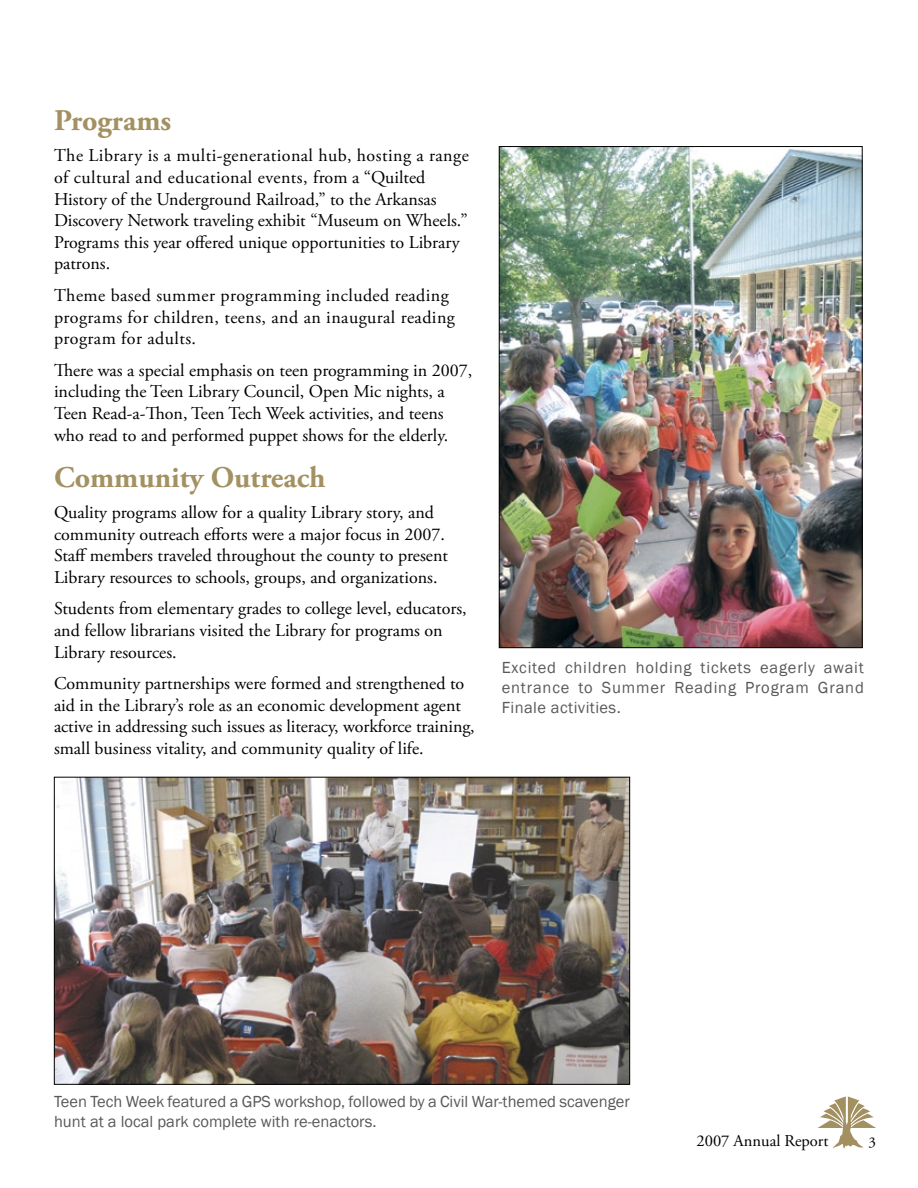
<style>
.page{position:relative;width:918px;height:1188px;background:#fff}
.page>*{position:absolute;margin:0;border:0;box-sizing:border-box;transform-origin:0 0}
.t1{font:700 30px "Adobe Garamond Pro";color:#a39161}
.t2{font:18px/21.6px "Adobe Garamond Pro";color:#000}
.t3{font:18px/21.6px "Adobe Garamond Pro";letter-spacing:.025em;color:#000}
.t4{font:16.5px/19.8px "Franklin Gothic";color:#58595b}
.t5{font:16.5px "Adobe Garamond Pro";color:#000}
.t6{font:15px "Adobe Garamond Pro";color:#000}
</style>
<div class="page">
<svg style="left:818px;top:1096px;width:58px;height:53px"></svg>
<img style="left:56px;top:779px;width:572px;height:304px">
<img style="left:501px;top:148px;width:360px;height:498px">
<h1 class="t1" style="left:54px;top:103px;width:119px">Programs</h1>
<p class="t2" style="left:54px;top:145px;width:416px">The Library is a multi-generational hub, hosting a range of cultural and educational events, from a “Quilted History of the Underground Railroad,” to the Arkansas Discovery Network traveling exhibit “Museum on Wheels.” Programs this year offered unique opportunities to Library patrons.</p>
<p class="t3" style="left:54px;top:285px;width:402px">Theme based summer programming included reading programs for children, teens, and an inaugural reading program for adults.</p>
<p class="t2" style="left:54px;top:360px;width:420px">There was a special emphasis on teen programming in 2007, including the Teen Library Council, Open Mic nights, a Teen Read-a-Thon, Teen Tech Week activities, and teens who read to and performed puppet shows for the elderly.</p>
<h1 class="t1" style="left:54px;top:460px;width:273px">Community Outreach</h1>
<p class="t2" style="left:54px;top:502px;width:396px">Quality programs allow for a quality Library story, and community outreach efforts were a major focus in 2007.<br>Staff members traveled throughout the county to present Library resources to schools, groups, and organizations.</p>
<p class="t2" style="left:54px;top:599px;width:414px">Students from elementary grades to college level, educators, and fellow librarians visited the Library for programs on<br>Library resources.</p>
<p class="t2" style="left:54px;top:673px;width:422px">Community partnerships were formed and strengthened to aid in the Library’s role as an economic development agent active in addressing such issues as literacy, workforce training, small business vitality, and community quality of life.</p>
<p class="t4" style="left:502px;top:658px;width:364px;text-align:justify">Excited children holding tickets eagerly await entrance to Summer Reading Program Grand Finale activities.</p>
<p class="t4" style="left:54px;top:1092px;width:577px">Teen Tech Week featured a GPS workshop, followed by a Civil War-themed scavenger hunt at a local park complete with re-enactors.</p>
<p class="t5" style="left:697px;top:1131px;width:134px">2007 Annual Report</p>
<p class="t6" style="left:868px;top:1133px;width:9px">3</p>
</div>
